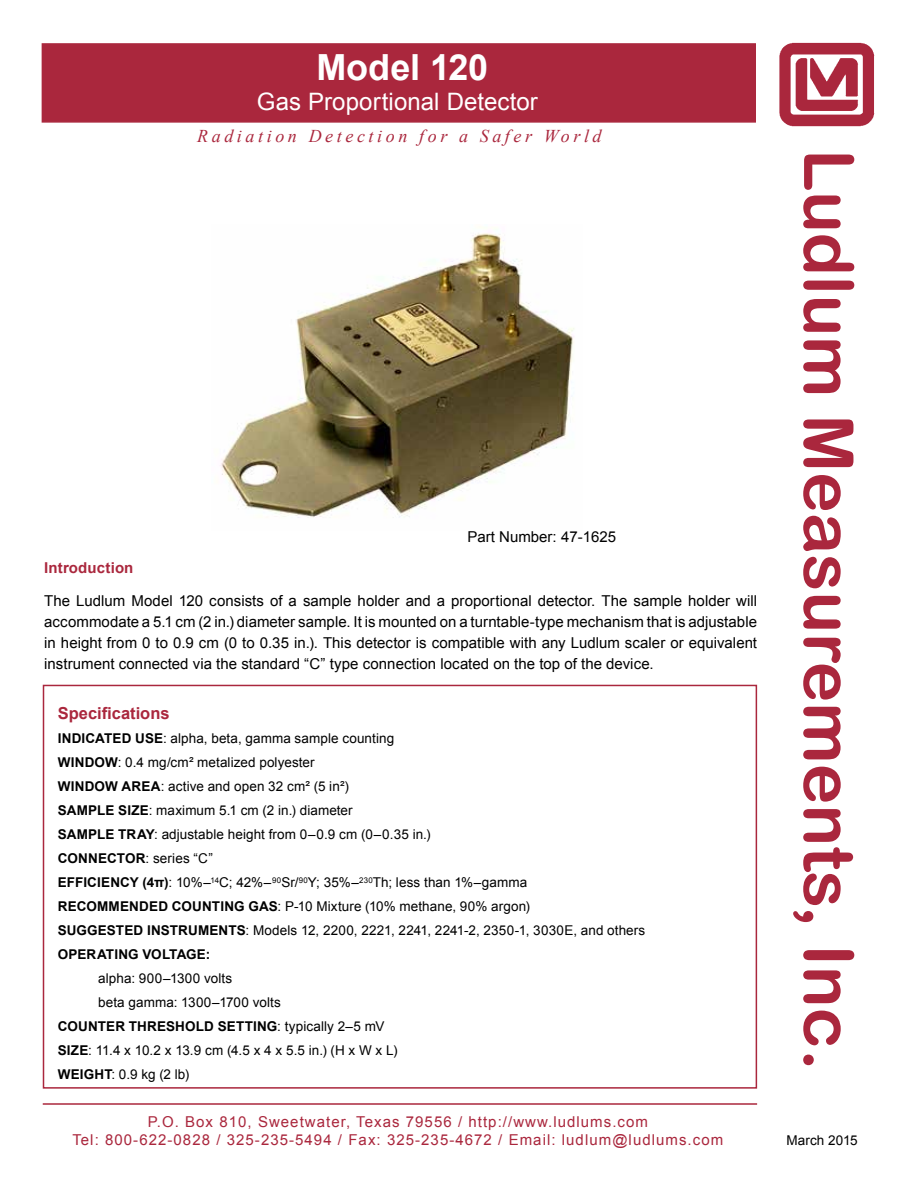
<style>
.page{position:relative;width:918px;height:1188px;background:#fff}
.page>*{position:absolute;margin:0;border:0;box-sizing:border-box;transform-origin:0 0}
.t1{font:69px "Arial Rounded MT Bold";color:#aa273d}
.t2{font:700 36px "Arial";letter-spacing:-.005em;color:#fff}
.t3{font:24px "Arial";letter-spacing:.005em;color:#fff}
.t4{font:italic 18px "Times New Roman";letter-spacing:.2em;color:#aa273d}
.t5{font:700 16.5px "Arial";color:#aa273d}
.t6{font:15px/21px "Arial";letter-spacing:.005em;color:#000;text-align:justify}
.t7{font:15px/18px "Arial";letter-spacing:.07em;color:#aa273d;text-align:center}
.t8{font:700 15px "Arial";letter-spacing:.01em;color:#aa273d}
.t9{font:13.5px/24px "Arial";letter-spacing:.005em;color:#000}
.t10{font:700 13.5px "Arial";letter-spacing:.01em;color:#000}
.s1{font-weight:700}
.s2{font-weight:400}
.s3{font-size:72px}
</style>
<div class="page">
<img style="left:779px;top:42px;width:96px;height:85px">
<hr style="left:43px;top:1103px;width:714px;height:2px;background:#aa273d">
<div style="left:43px;top:685px;width:714px;height:404px;border:2px solid #aa273d"></div>
<img style="left:220px;top:233px;width:354px;height:285px">
<div style="left:42px;top:43px;width:714px;height:80px;background:#aa273d;border:2px solid #aa273d"></div>
<h2 class="t2" style="left:316px;top:43px;width:173px">Model 120</h2>
<h3 class="t3" style="left:257px;top:86px;width:283px">Gas Proportional Detector</h3>
<h3 class="t4" style="left:197px;top:123px;width:406px">Radiation Detection for a Safer World</h3>
<p class="t6" style="left:468px;top:526px;width:150px">Part Number: 47-1625</p>
<p class="t8" style="left:44px;top:558px;width:91px">Introduction</p>
<p class="t6" style="left:44px;top:590px;width:714px">The Ludlum Model 120 consists of a sample holder and a proportional detector. The sample holder will accommodate a 5.1 cm (2 in.) diameter sample. It is mounted on a turntable-type mechanism that is adjustable in height from 0 to 0.9 cm (0 to 0.35 in.). This detector is compatible with any Ludlum scaler or equivalent instrument connected via the standard “C” type connection located on the top of the device.</p>
<p class="t5" style="left:58px;top:702px;width:113px">Specifications</p>
<p class="t9" style="left:58px;top:727px;width:589px"><span class="s1">INDICATED USE</span>: alpha, beta, gamma sample counting<br><span class="s1">WINDOW</span>: 0.4 mg/cm² metalized polyester<br><span class="s1">WINDOW AREA</span>: active and open 32 cm² (5 in²)<br><span class="s1">SAMPLE SIZE</span>: maximum 5.1 cm (2 in.) diameter<br><span class="s1">SAMPLE TRAY</span>: adjustable height from 0–0.9 cm (0–0.35 in.)<br><span class="s1">CONNECTOR</span>: series “C”<br><span class="s1">EFFICIENCY (4π)</span>: 10%–<sup>14</sup>C; 42%–<sup>90</sup>Sr/<sup>90</sup>Y; 35%–<sup>230</sup>Th; less than 1%–gamma<br><span class="s1">RECOMMENDED COUNTING GAS</span>: P-10 Mixture (10% methane, 90% argon)<br><span class="s1">SUGGESTED INSTRUMENTS</span>: Models 12, 2200, 2221, 2241, 2241-2, 2350-1, 3030E, and others <span class="s1">OPERATING VOLTAGE:</span></p>
<p class="t9" style="left:98px;top:967px;width:135px">alpha: 900–1300 volts</p>
<p class="t9" style="left:98px;top:991px;width:184px">beta gamma: 1300–1700 volts</p>
<p class="t10" style="left:58px;top:1017px;width:328px">COUNTER THRESHOLD SETTING<span class="s2">: typically 2–5 mV</span></p>
<p class="t9" style="left:58px;top:1039px;width:341px"><span class="s1">SIZE</span>: 11.4 x 10.2 x 13.9 cm (4.5 x 4 x 5.5 in.) (H x W x L)</p>
<p class="t9" style="left:58px;top:1063px;width:133px"><span class="s1">WEIGHT</span>: 0.9 kg (2 lb)</p>
<p class="t7" style="left:72px;top:1113px;width:652px">P.O. Box 810, Sweetwater, Texas 79556 / http://www.ludlums.com<br>Tel: 800-622-0828 / 325-235-5494 / Fax: 325-235-4672 / Email: ludlum@ludlums.com</p>
<h1 class="t1" style="left:869px;top:149px;width:923px;rotate:90deg">Ludlum Measurements, Inc<span class="s3">.</span></h1>
<p class="t9" style="left:786px;top:1129px;width:73px">March 2015</p>
</div>
